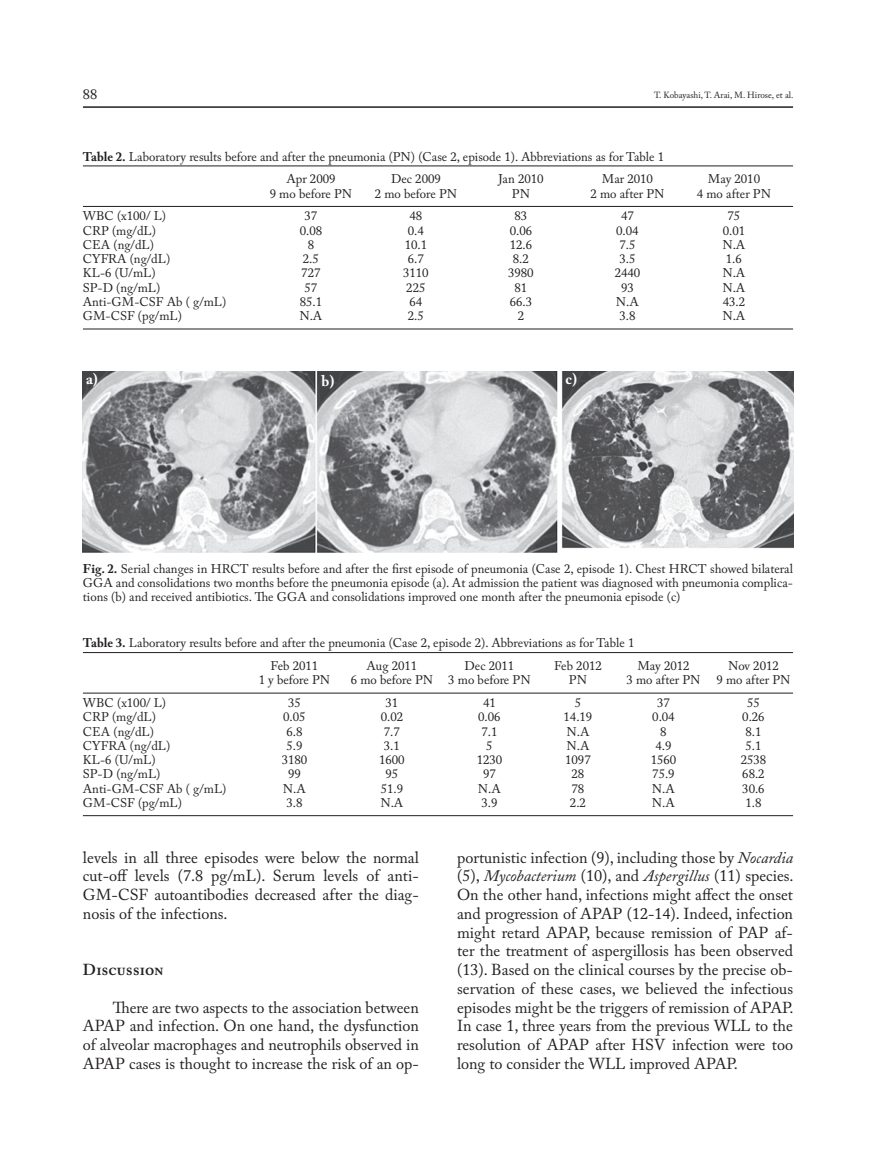
<style>
.page{position:relative;width:876px;height:1174px;background:#fff}
.page>*{position:absolute;margin:0;border:0;box-sizing:border-box;transform-origin:0 0}
.t1{font:16.05px/18.8px "Mattioli 1885";color:#231f20;text-align:justify}
.t2{font:16.05px "Mattioli 1885 Semi Bold SC";color:#231f20}
.t3{font:700 15px "Mattioli 1885";color:#fff}
.t4{font:14.25px "Mattioli 1885";color:#231f20}
.t5{font:12.75px/22.8px "Mattioli 1885";color:#231f20}
.t6{font:9px "Mattioli 1885";color:#231f20}
.s1{font-weight:700}
.s2{font-style:italic}
</style>
<div class="page">
<hr style="left:83px;top:106px;width:710px;height:2px;background:#231f20">
<hr style="left:83px;top:165px;width:710px;height:1px;background:#231f20">
<hr style="left:83px;top:206px;width:710px;height:1px;background:#231f20">
<hr style="left:83px;top:328px;width:710px;height:1px;background:#231f20">
<img style="left:83px;top:371px;width:710px;height:182px">
<hr style="left:83px;top:652px;width:710px;height:1px;background:#231f20">
<hr style="left:83px;top:692px;width:710px;height:1px;background:#231f20">
<hr style="left:83px;top:815px;width:710px;height:1px;background:#231f20">
<p class="t4" style="left:83px;top:85px;width:16px">88</p>
<p class="t6" style="left:654px;top:90px;width:141px">T. Kobayashi, T. Arai, M. Hirose, et al.</p>
<p class="t5" style="left:286px;top:145px;width:379px;text-indent:-203px"><span class="s1">Table 2.</span> Laboratory results before and after the pneumonia (PN) (Case 2, episode 1). Abbreviations as for Table 1<br>Apr 2009</p>
<p class="t5" style="left:391px;top:168px;width:51px">Dec 2009</p>
<p class="t5" style="left:498px;top:168px;width:47px">Jan 2010</p>
<p class="t5" style="left:602px;top:168px;width:53px">Mar 2010</p>
<p class="t5" style="left:708px;top:168px;width:54px">May 2010</p>
<p class="t5" style="left:270px;top:182px;width:84px">9 mo before PN</p>
<p class="t5" style="left:375px;top:182px;width:84px">2 mo before PN</p>
<p class="t5" style="left:512px;top:182px;width:20px">PN</p>
<p class="t5" style="left:590px;top:182px;width:76px">2 mo after PN</p>
<p class="t5" style="left:697px;top:182px;width:76px">4 mo after PN</p>
<p class="t5" style="left:83px;top:205px;width:85px">WBC (x100/ L)</p>
<p class="t5" style="left:305px;top:205px;width:14px">37</p>
<p class="t5" style="left:410px;top:205px;width:14px">48</p>
<p class="t5" style="left:515px;top:205px;width:14px">83</p>
<p class="t5" style="left:621px;top:205px;width:14px">47</p>
<p class="t5" style="left:728px;top:205px;width:14px">75</p>
<p class="t5" style="left:83px;top:219px;width:75px">CRP (mg/dL)</p>
<p class="t5" style="left:300px;top:219px;width:24px">0.08</p>
<p class="t5" style="left:408px;top:219px;width:17px">0.4</p>
<p class="t5" style="left:510px;top:219px;width:24px">0.06</p>
<p class="t5" style="left:616px;top:219px;width:24px">0.04</p>
<p class="t5" style="left:723px;top:219px;width:24px">0.01</p>
<p class="t5" style="left:83px;top:233px;width:73px">CEA (ng/dL)</p>
<p class="t5" style="left:308px;top:233px;width:8px">8</p>
<p class="t5" style="left:405px;top:233px;width:24px">10.1</p>
<p class="t5" style="left:510px;top:233px;width:24px">12.6</p>
<p class="t5" style="left:619px;top:233px;width:17px">7.5</p>
<p class="t5" style="left:722px;top:233px;width:25px">N.A</p>
<p class="t5" style="left:83px;top:248px;width:89px">CYFRA (ng/dL)</p>
<p class="t5" style="left:303px;top:248px;width:17px">2.5</p>
<p class="t5" style="left:408px;top:248px;width:17px">6.7</p>
<p class="t5" style="left:513px;top:248px;width:17px">8.2</p>
<p class="t5" style="left:619px;top:248px;width:17px">3.5</p>
<p class="t5" style="left:726px;top:248px;width:17px">1.6</p>
<p class="t5" style="left:83px;top:262px;width:74px">KL-6 (U/mL)</p>
<p class="t5" style="left:301px;top:262px;width:21px">727</p>
<p class="t5" style="left:403px;top:262px;width:27px">3110</p>
<p class="t5" style="left:508px;top:262px;width:27px">3980</p>
<p class="t5" style="left:615px;top:262px;width:27px">2440</p>
<p class="t5" style="left:722px;top:262px;width:25px">N.A</p>
<p class="t5" style="left:83px;top:276px;width:79px">SP-D (ng/mL)</p>
<p class="t5" style="left:304px;top:276px;width:14px">57</p>
<p class="t5" style="left:406px;top:276px;width:21px">225</p>
<p class="t5" style="left:514px;top:276px;width:14px">81</p>
<p class="t5" style="left:621px;top:276px;width:14px">93</p>
<p class="t5" style="left:722px;top:276px;width:25px">N.A</p>
<p class="t5" style="left:83px;top:290px;width:145px">Anti-GM-CSF Ab ( g/mL)</p>
<p class="t5" style="left:300px;top:290px;width:24px">85.1</p>
<p class="t5" style="left:409px;top:290px;width:14px">64</p>
<p class="t5" style="left:510px;top:290px;width:24px">66.3</p>
<p class="t5" style="left:616px;top:290px;width:25px">N.A</p>
<p class="t5" style="left:723px;top:290px;width:24px">43.2</p>
<p class="t5" style="left:83px;top:305px;width:101px">GM-CSF (pg/mL)</p>
<p class="t5" style="left:299px;top:305px;width:25px">N.A</p>
<p class="t5" style="left:408px;top:305px;width:17px">2.5</p>
<p class="t5" style="left:518px;top:305px;width:8px">2</p>
<p class="t5" style="left:619px;top:305px;width:17px">3.8</p>
<p class="t5" style="left:722px;top:305px;width:25px">N.A</p>
<p class="t3" style="left:86px;top:370px;width:13px">a)</p>
<p class="t3" style="left:322px;top:371px;width:14px">b)</p>
<p class="t3" style="left:566px;top:370px;width:13px">c)</p>
<p class="t5" style="left:83px;top:561px;width:712px;line-height:14.2px;text-align:justify"><span class="s1">Fig. 2.</span> Serial changes in HRCT results before and after the first episode of pneumonia (Case 2, episode 1). Chest HRCT showed bilateral GGA and consolidations two months before the pneumonia episode (a). At admission the patient was diagnosed with pneumonia complica&shy;tions (b) and received antibiotics. The GGA and consolidations improved one month after the pneumonia episode (c)</p>
<p class="t5" style="left:271px;top:631px;width:365px;text-indent:-188px"><span class="s1">Table 3.</span> Laboratory results before and after the pneumonia (Case 2, episode 2). Abbreviations as for Table 1<br>Feb 2011</p>
<p class="t5" style="left:367px;top:654px;width:52px">Aug 2011</p>
<p class="t5" style="left:465px;top:654px;width:51px">Dec 2011</p>
<p class="t5" style="left:554px;top:654px;width:49px">Feb 2012</p>
<p class="t5" style="left:637px;top:654px;width:54px">May 2012</p>
<p class="t5" style="left:728px;top:654px;width:52px">Nov 2012</p>
<p class="t5" style="left:259px;top:669px;width:73px">1 y before PN</p>
<p class="t5" style="left:351px;top:669px;width:181px">6 mo before PN 3 mo before PN</p>
<p class="t5" style="left:569px;top:669px;width:20px">PN</p>
<p class="t5" style="left:626px;top:669px;width:166px">3 mo after PN 9 mo after PN</p>
<p class="t5" style="left:83px;top:691px;width:85px">WBC (x100/ L)</p>
<p class="t5" style="left:288px;top:691px;width:14px">35</p>
<p class="t5" style="left:386px;top:691px;width:14px">31</p>
<p class="t5" style="left:483px;top:691px;width:14px">41</p>
<p class="t5" style="left:575px;top:691px;width:8px">5</p>
<p class="t5" style="left:657px;top:691px;width:14px">37</p>
<p class="t5" style="left:747px;top:691px;width:14px">55</p>
<p class="t5" style="left:83px;top:706px;width:75px">CRP (mg/dL)</p>
<p class="t5" style="left:283px;top:706px;width:24px">0.05</p>
<p class="t5" style="left:381px;top:706px;width:24px">0.02</p>
<p class="t5" style="left:478px;top:706px;width:24px">0.06</p>
<p class="t5" style="left:564px;top:706px;width:30px">14.19</p>
<p class="t5" style="left:652px;top:706px;width:24px">0.04</p>
<p class="t5" style="left:742px;top:706px;width:24px">0.26</p>
<p class="t5" style="left:83px;top:720px;width:73px">CEA (ng/dL)</p>
<p class="t5" style="left:286px;top:720px;width:17px">6.8</p>
<p class="t5" style="left:384px;top:720px;width:17px">7.7</p>
<p class="t5" style="left:481px;top:720px;width:17px">7.1</p>
<p class="t5" style="left:566px;top:720px;width:25px">N.A</p>
<p class="t5" style="left:660px;top:720px;width:8px">8</p>
<p class="t5" style="left:745px;top:720px;width:17px">8.1</p>
<p class="t5" style="left:83px;top:734px;width:89px">CYFRA (ng/dL)</p>
<p class="t5" style="left:286px;top:734px;width:17px">5.9</p>
<p class="t5" style="left:384px;top:734px;width:17px">3.1</p>
<p class="t5" style="left:486px;top:734px;width:8px">5</p>
<p class="t5" style="left:566px;top:734px;width:25px">N.A</p>
<p class="t5" style="left:655px;top:734px;width:17px">4.9</p>
<p class="t5" style="left:745px;top:734px;width:17px">5.1</p>
<p class="t5" style="left:83px;top:748px;width:74px">KL-6 (U/mL)</p>
<p class="t5" style="left:282px;top:748px;width:27px">3180</p>
<p class="t5" style="left:379px;top:748px;width:27px">1600</p>
<p class="t5" style="left:477px;top:748px;width:27px">1230</p>
<p class="t5" style="left:565px;top:748px;width:27px">1097</p>
<p class="t5" style="left:651px;top:748px;width:27px">1560</p>
<p class="t5" style="left:741px;top:748px;width:27px">2538</p>
<p class="t5" style="left:83px;top:763px;width:79px">SP-D (ng/mL)</p>
<p class="t5" style="left:288px;top:763px;width:14px">99</p>
<p class="t5" style="left:386px;top:763px;width:14px">95</p>
<p class="t5" style="left:483px;top:763px;width:14px">97</p>
<p class="t5" style="left:572px;top:763px;width:14px">28</p>
<p class="t5" style="left:652px;top:763px;width:24px">75.9</p>
<p class="t5" style="left:742px;top:763px;width:24px">68.2</p>
<p class="t5" style="left:83px;top:777px;width:145px">Anti-GM-CSF Ab ( g/mL)</p>
<p class="t5" style="left:283px;top:777px;width:25px">N.A</p>
<p class="t5" style="left:381px;top:777px;width:24px">51.9</p>
<p class="t5" style="left:478px;top:777px;width:25px">N.A</p>
<p class="t5" style="left:572px;top:777px;width:14px">78</p>
<p class="t5" style="left:652px;top:777px;width:25px">N.A</p>
<p class="t5" style="left:742px;top:777px;width:24px">30.6</p>
<p class="t5" style="left:83px;top:791px;width:101px">GM-CSF (pg/mL)</p>
<p class="t5" style="left:286px;top:791px;width:17px">3.8</p>
<p class="t5" style="left:380px;top:791px;width:25px">N.A</p>
<p class="t5" style="left:481px;top:791px;width:17px">3.9</p>
<p class="t5" style="left:570px;top:791px;width:17px">2.2</p>
<p class="t5" style="left:652px;top:791px;width:25px">N.A</p>
<p class="t5" style="left:745px;top:791px;width:17px">1.8</p>
<p class="t1" style="left:83px;top:848px;width:337px">levels in all three episodes were below the normal cut-off levels (7.8 pg/mL). Serum levels of anti-GM-CSF autoantibodies decreased after the diag&shy;nosis of the infections.</p>
<p class="t2" style="left:83px;top:960px;width:82px">Discussion</p>
<p class="t1" style="left:83px;top:998px;width:337px;text-indent:30px">There are two aspects to the association between APAP and infection. On one hand, the dysfunction of alveolar macrophages and neutrophils observed in APAP cases is thought to increase the risk of an op-</p>
<p class="t1" style="left:457px;top:848px;width:338px">portunistic infection (9), including those by <span class="s2">Nocardia </span>(5), <span class="s2">Mycobacterium</span> (10), and <span class="s2">Aspergillus</span> (11) species.<br>On the other hand, infections might affect the onset and progression of APAP (12-14). Indeed, infection might retard APAP, because remission of PAP af&shy;ter the treatment of aspergillosis has been observed (13). Based on the clinical courses by the precise ob&shy;servation of these cases, we believed the infectious episodes might be the triggers of remission of APAP.<br>In case 1, three years from the previous WLL to the resolution of APAP after HSV infection were too long to consider the WLL improved APAP.</p>
</div>
